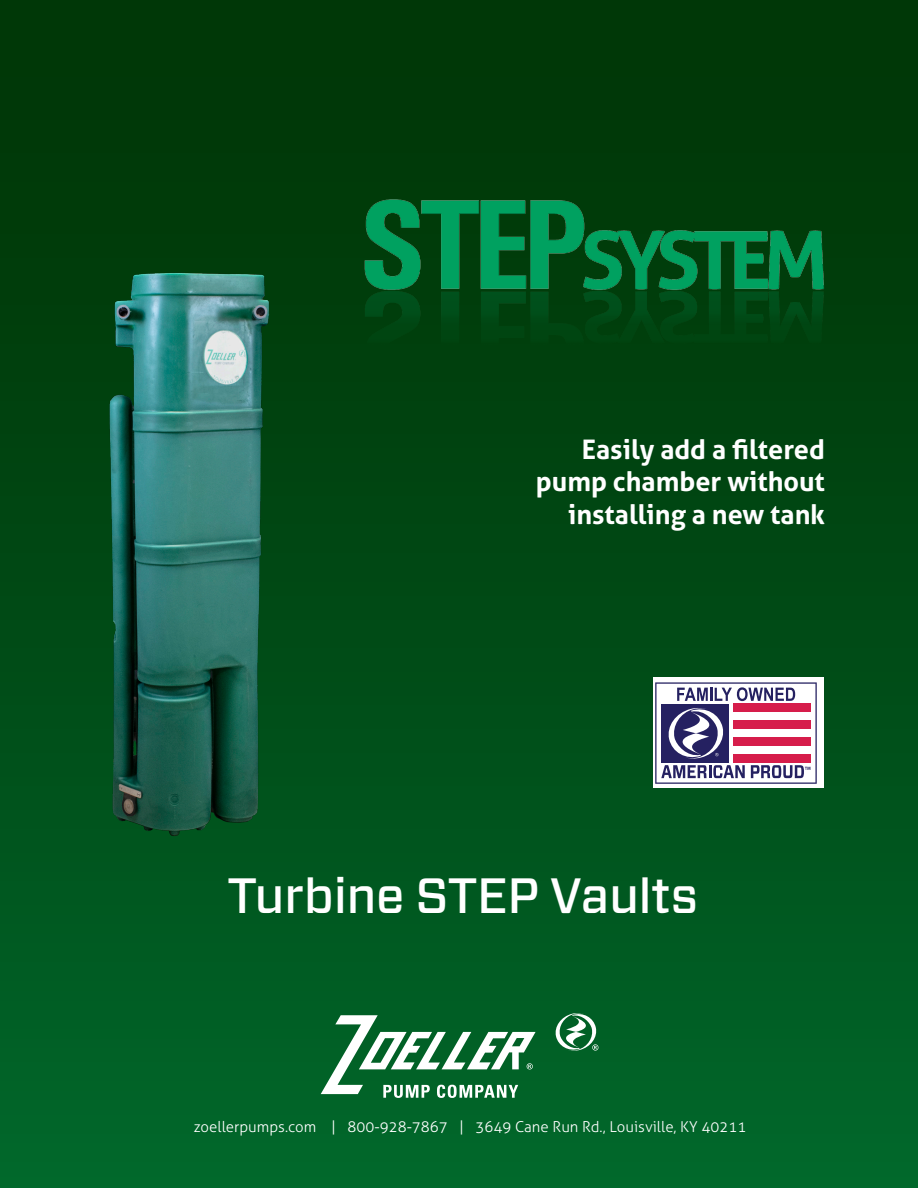
<style>
.page{position:relative;width:918px;height:1188px;background:#fff}
.page>*{position:absolute;margin:0;border:0;box-sizing:border-box;transform-origin:0 0}
.t1{font:500 49.5px "Forza";color:#fff}
.t2{font:700 27px/32.4px "Aller";color:#fff;text-align:right}
.t3{font:300 15px "Aller";color:#fff}
</style>
<div class="page">
<div style="left:1px;top:0;width:917px;height:1188px;background:linear-gradient(to bottom,#003203,#01652a)"></div>
<svg style="left:321px;top:1015px;width:215px;height:83px"></svg>
<svg style="left:552px;top:1013px;width:46px;height:39px"></svg>
<img style="left:85px;top:258px;width:214px;height:588px">
<img style="left:358px;top:52px;width:467px;height:330px">
<div style="left:653px;top:677px;width:169px;height:110px;background:#fff"></div>
<svg style="left:655px;top:682px;width:162px;height:102px"></svg>
<p class="t2" style="left:582px;top:433px;width:245px">Easily add a filtered</p>
<p class="t2" style="left:536px;top:465px;width:291px">pump chamber without installing a new tank</p>
<p class="t1" style="left:227px;top:863px;width:472px">Turbine STEP Vaults</p>
<p class="t3" style="left:194px;top:1117px;width:554px">zoellerpumps.com | 800-928-7867 | 3649 Cane Run Rd., Louisville, KY 40211</p>
</div>
